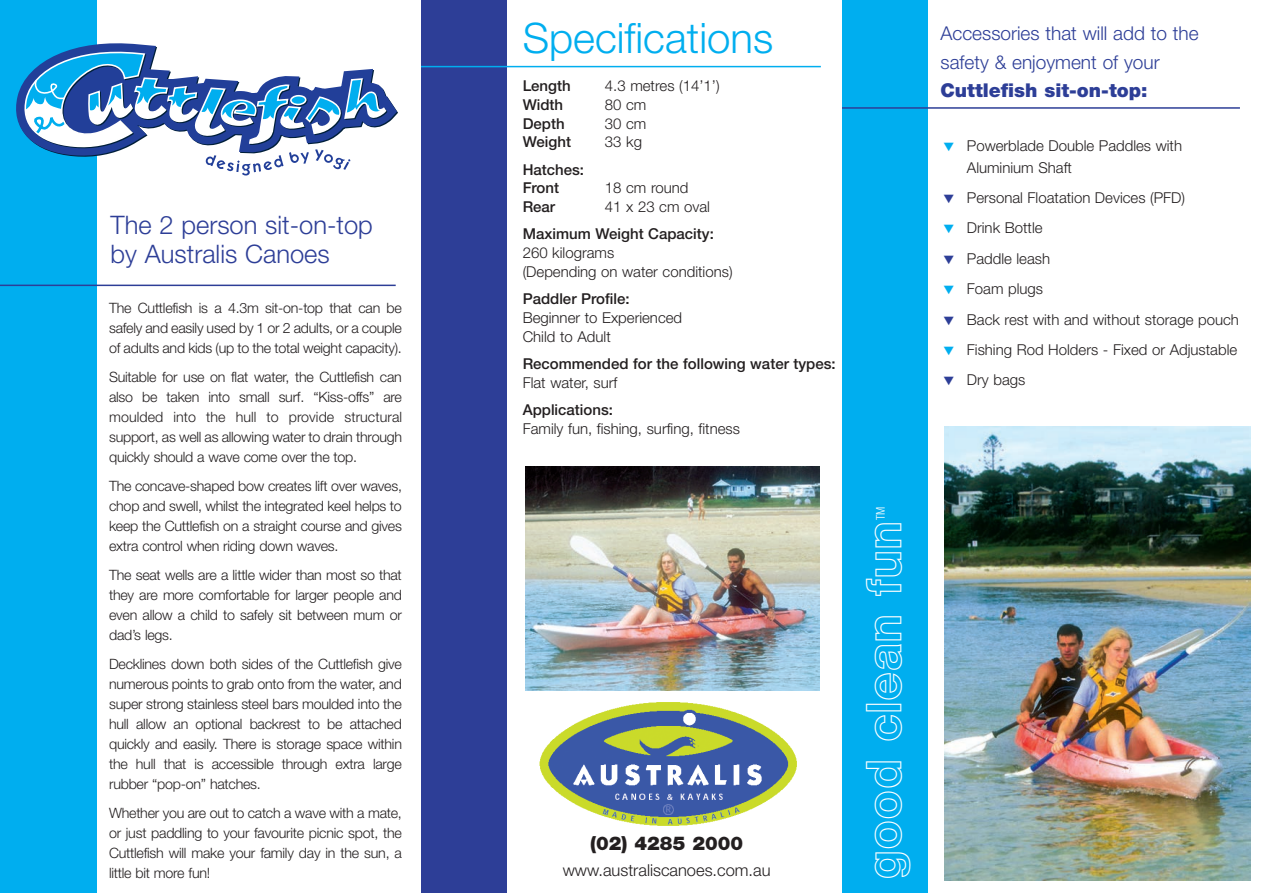
<style>
.page{position:relative;width:1263px;height:893px;background:#fff}
.page>*{position:absolute;margin:0;border:0;box-sizing:border-box;transform-origin:0 0}
.t1{font:49.5px "Helvetica Neue Bold Outline";color:#fff}
.t2{font:300 42px "Helvetica Neue";color:#00aeef}
.t3{font:300 25.5px/28.5px "Helvetica Neue";color:#2d3e97}
.t4{font:300 19.05px/28.5px "Helvetica Neue";color:#2d3e97}
.t5{font:900 19.05px "Helvetica Neue";color:#2d3e97}
.t6{font:900 19.05px "Helvetica Neue";color:#231f20}
.t7{font:300 16.5px "Helvetica Neue";color:#231f20}
.t8{font:300 15px/18.8px "Helvetica Neue";color:#231f20}
.t9{font:500 15px/18.8px "Helvetica Neue";color:#231f20}
.t10{font:300 14.25px/20.1px "Helvetica Neue";letter-spacing:-.015em;color:#231f20;text-align:justify}
.t11{font:300 condensed 12px "Helvetica Neue";color:#fff}
.s1{color:#00aeef}
.s2{color:#2d3e97}
</style>
<div class="page">
<div style="left:0;top:0;width:97px;height:893px;background:#00aeef"></div>
<div style="left:842px;top:0;width:85px;height:893px;background:#00aeef"></div>
<div style="left:421px;top:0;width:85px;height:893px;background:#2d3e97"></div>
<img style="left:539px;top:702px;width:258px;height:124px">
<hr style="left:0;top:285px;width:396px;height:1px;background:#2d3e97">
<hr style="left:421px;top:66px;width:400px;height:1px;background:#00aeef">
<svg style="left:20px;top:43px;width:368px;height:133px"></svg>
<img style="left:944px;top:427px;width:306px;height:453px">
<img style="left:526px;top:467px;width:293px;height:224px">
<hr style="left:842px;top:107px;width:398px;height:2px;background:#2d3e97">
<h3 class="t3" style="left:111px;top:210px;width:264px">The 2 person sit-on-top by Australis Canoes</h3>
<p class="t10" style="left:109px;top:298px;width:294px">The Cuttlefish is a 4.3m sit-on-top that can be safely and easily used by 1 or 2 adults, or a couple of adults and kids (up to the total weight capacity).</p>
<p class="t10" style="left:109px;top:366px;width:295px">Suitable for use on flat water, the Cuttlefish can also be taken into small surf. “Kiss-offs” are moulded into the hull to provide structural support, as well as allowing water to drain through quickly should a wave come over the top.</p>
<p class="t10" style="left:109px;top:476px;width:294px">The concave-shaped bow creates lift over waves, chop and swell, whilst the integrated keel helps to keep the Cuttlefish on a straight course and gives extra control when riding down waves.</p>
<p class="t10" style="left:109px;top:564px;width:294px">The seat wells are a little wider than most so that they are more comfortable for larger people and even allow a child to safely sit between mum or dad’s legs.</p>
<p class="t10" style="left:109px;top:653px;width:294px">Decklines down both sides of the Cuttlefish give numerous points to grab onto from the water, and super strong stainless steel bars moulded into the hull allow an optional backrest to be attached quickly and easily. There is storage space within the hull that is accessible through extra large rubber “pop-on” hatches.</p>
<p class="t10" style="left:109px;top:803px;width:294px">Whether you are out to catch a wave with a mate, or just paddling to your favourite picnic spot, the Cuttlefish will make your family day in the sun, a little bit more fun!</p>
<h2 class="t2" style="left:523px;top:13px;width:252px">Specifications</h2>
<p class="t9" style="left:523px;top:78px;width:50px">Length</p>
<p class="t8" style="left:605px;top:76px;width:116px">4.3 metres (14’1’)</p>
<p class="t9" style="left:523px;top:96px;width:42px">Width</p>
<p class="t8" style="left:605px;top:95px;width:43px">80 cm</p>
<p class="t9" style="left:523px;top:115px;width:43px">Depth</p>
<p class="t8" style="left:605px;top:114px;width:43px">30 cm</p>
<p class="t9" style="left:523px;top:134px;width:50px">Weight</p>
<p class="t8" style="left:605px;top:132px;width:39px">33 kg</p>
<p class="t9" style="left:523px;top:161px;width:63px">Hatches:<br>Front</p>
<p class="t8" style="left:605px;top:178px;width:85px">18 cm round</p>
<p class="t9" style="left:523px;top:199px;width:34px">Rear</p>
<p class="t8" style="left:605px;top:197px;width:107px">41 x 23 cm oval</p>
<p class="t9" style="left:523px;top:226px;width:193px">Maximum Weight Capacity:</p>
<p class="t8" style="left:523px;top:243px;width:211px">260 kilograms<br>(Depending on water conditions)</p>
<p class="t9" style="left:523px;top:291px;width:108px">Paddler Profile:</p>
<p class="t8" style="left:523px;top:308px;width:161px">Beginner to Experienced<br>Child to Adult</p>
<p class="t9" style="left:523px;top:356px;width:315px">Recommended for the following water types:</p>
<p class="t8" style="left:523px;top:373px;width:96px">Flat water, surf</p>
<p class="t9" style="left:523px;top:402px;width:92px">Applications:</p>
<p class="t8" style="left:523px;top:419px;width:219px">Family fun, fishing, surfing, fitness</p>
<h3 class="t6" style="left:590px;top:836px;width:154px">(02) 4285 2000</h3>
<p class="t7" style="left:563px;top:860px;width:209px">www.australiscanoes.com.au</p>
<h3 class="t4" style="left:940px;top:19px;width:260px">Accessories that will add to the safety &amp; enjoyment of your</h3>
<h3 class="t5" style="left:940px;top:84px;width:208px">Cuttlefish sit-on-top:</h3>
<p class="t8" style="left:967px;top:134px;width:217px;line-height:21.9px;text-indent:-23px"><span class="s1">▼</span> Powerblade Double Paddles with<br>Aluminium Shaft</p>
<p class="t8" style="left:943px;top:188px;width:243px"><span class="s2">▼</span> Personal Floatation Devices (PFD)</p>
<p class="t8" style="left:943px;top:218px;width:101px"><span class="s1">▼</span> Drink Bottle</p>
<p class="t8" style="left:943px;top:249px;width:108px"><span class="s2">▼</span> Paddle leash</p>
<p class="t8" style="left:943px;top:279px;width:101px"><span class="s1">▼</span> Foam plugs</p>
<p class="t8" style="left:943px;top:309px;width:297px"><span class="s2">▼</span> Back rest with and without storage pouch</p>
<p class="t8" style="left:943px;top:340px;width:295px"><span class="s1">▼</span> Fishing Rod Holders - Fixed or Adjustable</p>
<p class="t8" style="left:943px;top:370px;width:83px"><span class="s2">▼</span> Dry bags</p>
<p class="t11" style="left:876px;top:520px;width:15px;rotate:-90deg">TM</p>
<h1 class="t1" style="left:866px;top:880px;width:361px;rotate:-90deg">good clean fun</h1>
</div>
